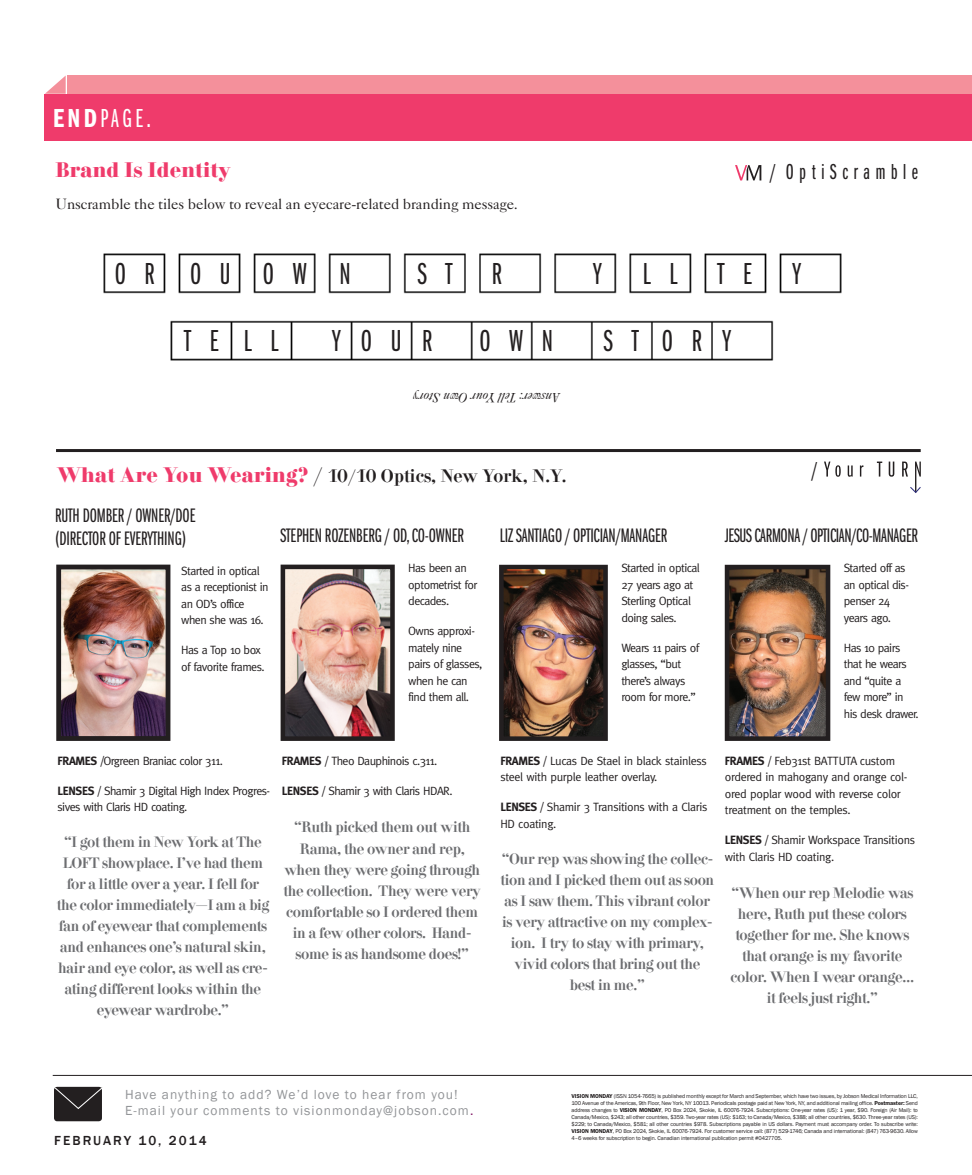
<style>
.page{position:relative;width:972px;height:1175px;background:#fff}
.page>*{position:absolute;margin:0;border:0;box-sizing:border-box;transform-origin:0 0}
.Subhead{font:31.5px "Franklin Gothic Book X Cmpr";color:#231f20}
.Subhead-2{font:31.5px "Franklin Gothic Book X Cmpr";color:#fff}
.Promo_Text{font:27px "Franklin Gothic Book X Cmpr";color:#fff}
.Promo_Text-2{font:22.5px "Franklin Gothic Book X Cmpr";letter-spacing:.25em;color:#231f20}
.Subhead-3{font:800 21px "Didona";letter-spacing:.01em;color:#ef3b6b}
.Subhead-4{font:20.25px/22.5px "Franklin Gothic Book X Cmpr";letter-spacing:-.01em;color:#231f20}
.Subhead-5{font:600 18px "Didona";letter-spacing:.005em;color:#231f20}
.Copy{font:600 15px/21px "Didona";letter-spacing:-.02em;color:#6c6d70;text-align:center}
.Promo_Text-3{font:15px "Caslon Five Forty";letter-spacing:-.01em;color:#231f20}
.Promo_Text-4{font:13.5px/16.2px "Franklin Gothic";letter-spacing:.075em;color:#939598}
.Copy_No_Indent{font:italic 13.5px "Caslon Five Forty";letter-spacing:-.015em;color:#231f20}
.CATEGORY{font:500 13.5px "Franklin Gothic";letter-spacing:.15em;color:#231f20}
.Copy-2{font:12px/16.5px "Meta";letter-spacing:-.045em;color:#231f20}
.Copy-3{font:12px/16.5px "Meta";letter-spacing:-.025em;color:#231f20}
.t1{font:5.7px/6.9px "Franklin Gothic";letter-spacing:-.02em;color:#231f20;text-align:justify}
.s1{font-family:"Franklin Gothic Demi Cmpr"}
.s2{color:#fff}
.s3{color:#231f20}
.s4{font-weight:800;font-size:21px;color:#ef3b6b}
.s5{font-weight:800;font-size:21px}
.s6{font-weight:700}
.s7{color:#86216b}
.s8{font-weight:600}
</style>
<div class="page">
<svg style="left:735px;top:165px;width:26px;height:15px"></svg>
<hr style="left:53px;top:1075px;width:919px;height:1px;background:#231f20">
<div style="left:67px;top:75px;width:905px;height:47px;background:#f4909b"></div>
<div style="left:45px;top:94px;width:927px;height:46px;background:#ef3b6b"></div>
<svg style="left:45px;top:75px;width:21px;height:19px"></svg>
<div style="left:54px;top:1086px;width:48px;height:35px;background:#231f20;border-radius:3px"></div>
<svg style="left:54px;top:1086px;width:48px;height:23px"></svg>
<hr style="left:56px;top:449px;width:865px;height:3px;background:#231f20">
<svg style="left:824px;top:461px;width:97px;height:32px"></svg>
<img style="left:62px;top:570px;width:102px;height:165px">
<div style="left:56px;top:564px;width:114px;height:177px;border:5px solid #231f20"></div>
<img style="left:287px;top:570px;width:102px;height:165px">
<div style="left:281px;top:564px;width:114px;height:177px;border:5px solid #231f20"></div>
<img style="left:505px;top:571px;width:97px;height:164px">
<div style="left:499px;top:565px;width:109px;height:176px;border:5px solid #231f20"></div>
<img style="left:731px;top:571px;width:93px;height:164px">
<div style="left:725px;top:565px;width:105px;height:176px;border:5px solid #231f20"></div>
<img style="left:103px;top:253px;width:739px;height:41px">
<img style="left:170px;top:320px;width:604px;height:41px">
<div style="left:107px;top:260px;width:56px;height:30px;background:#fff"></div>
<div style="left:183px;top:260px;width:55px;height:30px;background:#fff"></div>
<div style="left:257px;top:260px;width:56px;height:30px;background:#fff"></div>
<div style="left:332px;top:260px;width:56px;height:30px;background:#fff"></div>
<div style="left:407px;top:260px;width:56px;height:30px;background:#fff"></div>
<div style="left:482px;top:260px;width:30px;height:30px;background:#fff"></div>
<div style="left:707px;top:260px;width:56px;height:30px;background:#fff"></div>
<div style="left:632px;top:260px;width:56px;height:30px;background:#fff"></div>
<div style="left:782px;top:260px;width:29px;height:30px;background:#fff"></div>
<div style="left:583px;top:260px;width:29px;height:30px;background:#fff"></div>
<div style="left:174px;top:327px;width:56px;height:31px;background:#fff"></div>
<div style="left:233px;top:327px;width:56px;height:31px;background:#fff"></div>
<div style="left:294px;top:327px;width:56px;height:31px;background:#fff"></div>
<div style="left:353px;top:327px;width:56px;height:31px;background:#fff"></div>
<div style="left:414px;top:327px;width:56px;height:31px;background:#fff"></div>
<div style="left:473px;top:327px;width:56px;height:31px;background:#fff"></div>
<div style="left:534px;top:327px;width:56px;height:31px;background:#fff"></div>
<div style="left:594px;top:327px;width:55px;height:31px;background:#fff"></div>
<div style="left:654px;top:327px;width:56px;height:31px;background:#fff"></div>
<div style="left:714px;top:327px;width:55px;height:31px;background:#fff"></div>
<p class="Promo_Text" style="left:53px;top:104px;width:100px"><span class="s1">END</span>PAGE.</p>
<p class="Subhead-3" style="left:56px;top:157px;width:177px">Brand Is Identity</p>
<p class="Promo_Text-3" style="left:56px;top:194px;width:464px">Unscramble the tiles below to reveal an eyecare-related branding message.</p>
<p class="Promo_Text-2" style="left:770px;top:160px;width:149px">/ OptiScramble</p>
<p class="Subhead" style="left:115px;top:257px;width:42px">O R</p>
<p class="Subhead" style="left:190px;top:257px;width:42px">O U</p>
<p class="Subhead" style="left:263px;top:257px;width:45px">O W</p>
<p class="Subhead" style="left:339px;top:257px;width:43px">N <span class="s2">N</span></p>
<p class="Subhead" style="left:418px;top:257px;width:36px">S T</p>
<p class="Subhead" style="left:492px;top:257px;width:12px">R</p>
<p class="Subhead" style="left:593px;top:257px;width:10px">Y</p>
<p class="Subhead" style="left:643px;top:257px;width:36px">L L</p>
<p class="Subhead" style="left:718px;top:257px;width:36px">T E</p>
<p class="Subhead" style="left:792px;top:257px;width:10px">Y</p>
<p class="Subhead" style="left:184px;top:324px;width:36px">T E</p>
<p class="Subhead" style="left:244px;top:324px;width:36px">L L</p>
<p class="Subhead-2" style="left:303px;top:324px;width:39px">O <span class="s3">Y</span></p>
<p class="Subhead" style="left:361px;top:324px;width:42px">O U</p>
<p class="Subhead" style="left:422px;top:324px;width:41px">R <span class="s2">R</span></p>
<p class="Subhead" style="left:479px;top:324px;width:45px">O W</p>
<p class="Subhead" style="left:542px;top:324px;width:42px">N <span class="s2">R</span></p>
<p class="Subhead" style="left:604px;top:324px;width:36px">S T</p>
<p class="Subhead" style="left:662px;top:324px;width:42px">O R</p>
<p class="Subhead" style="left:723px;top:324px;width:39px">Y <span class="s2">O</span></p>
<p class="Copy_No_Indent" style="left:560px;top:405px;width:149px;rotate:-180deg">Answer: Tell Your Own Story</p>
<p class="Subhead-5" style="left:57px;top:466px;width:511px"><span class="s4">What Are You Wearing?</span> <span class="s5">/</span> 10/10 Optics, New York, N.Y.</p>
<p class="Subhead-4" style="left:55px;top:505px;width:142px">RUTH DOMBER / OWNER/DOE (DIRECTOR OF EVERYTHING)</p>
<p class="Copy-2" style="left:181px;top:562px;width:89px">Started in optical as a receptionist in an OD’s office when she was 16.</p>
<p class="Copy-2" style="left:181px;top:641px;width:85px">Has a Top 10 box of favorite frames.</p>
<p class="Subhead-4" style="left:281px;top:525px;width:185px">STEPHEN ROZENBERG / OD, CO-OWNER</p>
<p class="Copy-2" style="left:408px;top:560px;width:70px">Has been an optometrist for decades.</p>
<p class="Copy-2" style="left:408px;top:623px;width:76px">Owns approxi&shy;mately nine pairs of glasses, when he can find them all.</p>
<p class="Subhead-4" style="left:500px;top:525px;width:169px">LIZ SANTIAGO / OPTICIAN/MANAGER</p>
<p class="Copy-2" style="left:621px;top:560px;width:80px">Started in optical<br>27 years ago at<br>Sterling Optical doing sales.</p>
<p class="Copy-2" style="left:621px;top:639px;width:79px">Wears 11 pairs of glasses, “but there’s always room for more.”</p>
<p class="Promo_Text-2" style="left:812px;top:458px;width:7px">/</p>
<p class="Subhead-4" style="left:725px;top:525px;width:195px">JESUS CARMONA / OPTICIAN/CO-MANAGER</p>
<p class="Copy-2" style="left:844px;top:560px;width:67px">Started off as an optical dis&shy;penser 24 years ago.</p>
<p class="Copy-2" style="left:844px;top:639px;width:77px">Has 10 pairs that he wears and “quite a few more” in his desk drawer.</p>
<p class="Copy-2" style="left:58px;top:752px;width:167px"><span class="s6">FRAMES</span> /Orgreen Braniac color 311.</p>
<p class="Copy-2" style="left:58px;top:782px;width:214px"><span class="s6">LENSES</span> / Shamir 3 Digital High Index Progres&shy;sives with Claris HD coating.</p>
<p class="Copy" style="left:57px;top:831px;width:214px">“I got them in New York at The<br>LOFT showplace. I’ve had them for a little over a year. I fell for the color immediately—I am a big fan of eyewear that complements and enhances one’s natural skin, hair and eye color, as well as cre&shy;ating different looks within the eyewear wardrobe.”</p>
<p class="Copy-2" style="left:282px;top:752px;width:157px"><span class="s6">FRAMES</span> / Theo Dauphinois c.311.</p>
<p class="Copy-2" style="left:282px;top:782px;width:172px"><span class="s6">LENSES</span> / Shamir 3 with Claris HDAR.</p>
<p class="Copy" style="left:284px;top:817px;width:199px">“Ruth picked them out with<br>Rama, the owner and rep, when they were going through the collection. They were very comfortable so I ordered them in a few other colors. Hand&shy;some is as handsome does!”</p>
<p class="Copy-3" style="left:500px;top:752px;width:208px"><span class="s6">FRAMES</span> / Lucas De Stael in black stainless steel with purple leather overlay.</p>
<p class="Copy-3" style="left:500px;top:798px;width:209px"><span class="s6">LENSES</span> / Shamir 3 Transitions with a Claris<br>HD coating.</p>
<p class="Copy" style="left:500px;top:848px;width:216px">“Our rep was showing the collec&shy;tion and I picked them out as soon as I saw them. This vibrant color is very attractive on my complex&shy;ion. I try to stay with primary, vivid colors that bring out the best in me.”</p>
<p class="Copy-3" style="left:725px;top:752px;width:184px"><span class="s6">FRAMES</span> / Feb31st BATTUTA custom ordered in mahogany and orange col&shy;ored poplar wood with reverse color treatment on the temples.</p>
<p class="Copy-3" style="left:725px;top:831px;width:192px"><span class="s6">LENSES</span> / Shamir Workspace Transitions with Claris HD coating.</p>
<p class="Copy" style="left:731px;top:882px;width:185px">“When our rep Melodie was here, Ruth put these colors together for me. She knows that orange is my favorite color. When I wear orange… it feels just right.”</p>
<p class="Promo_Text-4" style="left:125px;top:1086px;width:350px">Have anything to add? We’d love to hear from you!<br>E-mail your comments to visionmonday@jobson.com<span class="s7">.</span></p>
<p class="t1" style="left:572px;top:1093px;width:348px"><span class="s8">VISION MONDAY</span> (ISSN 1054-7665) is published monthly except for March and September, which have two issues, by Jobson Medical Information LLC, 100 Avenue of the Americas, 9th Floor, New York, NY 10013. Periodicals postage paid at New York, NY, and additional mailing office. <span class="s8">Postmaster:</span> Send address changes to <span class="s8">VISION MONDAY</span>, PO Box 2024, Skokie, IL 60076-7924. Subscriptions: One-year rates (US): 1 year, $90. Foreign (Air Mail): to Canada/Mexico, $243; all other countries, $359. Two-year rates (US): $163; to Canada/Mexico, $388; all other countries, $630. Three-year rates (US): $229; to Canada/Mexico, $581; all other countries $978. Subscriptions payable in US dollars. Payment must accompany order. To subscribe write:<br><span class="s8">VISION MONDAY</span>, PO Box 2024, Skokie, IL 60076-7924. For customer service call: (877) 529-1746; Canada and international: (847) 763-9630. Allow 4–6 weeks for subscription to begin. Canadian international publication permit #0427705.</p>
<p class="CATEGORY" style="left:54px;top:1131px;width:154px">FEBRUARY 10, 2014</p>
</div>
